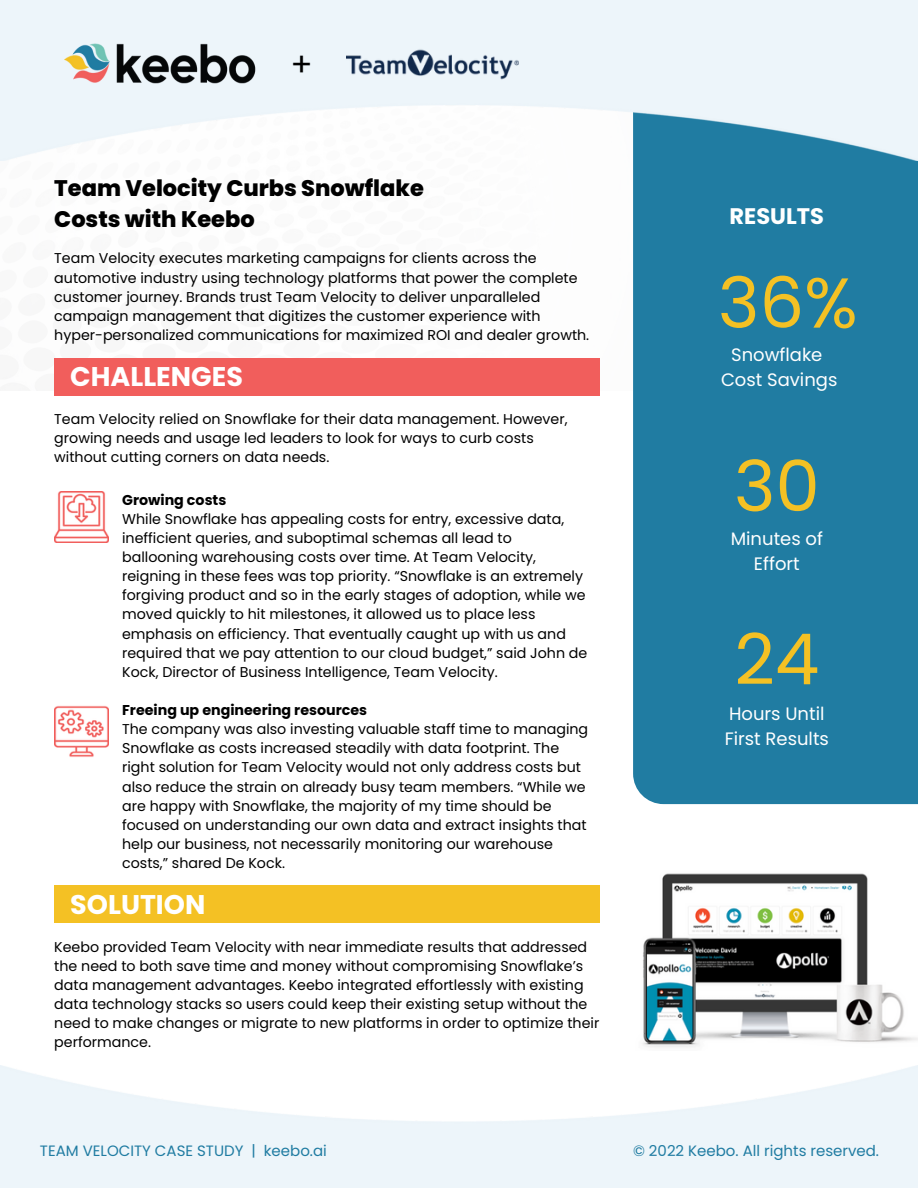
<style>
.page{position:relative;width:918px;height:1188px;background:#fff}
.page>*{position:absolute;margin:0;border:0;box-sizing:border-box;transform-origin:0 0}
.t1{font:70.5px "Poppins";color:#f4c124}
.t2{font:32.7px "Poppins";color:#000}
.t3{font:700 27px "Poppins";color:#fff}
.t4{font:800 22.5px/31.5px "Poppins";color:#000}
.t5{font:700 22.5px "Poppins";color:#fff}
.t6{font:18px/24.8px "Poppins";color:#fff;text-align:center}
.t7{font:15px "Poppins";color:#207ca2}
.t8{font:14.25px/19.2px "Poppins";color:#000}
.t9{font:700 14.25px "Poppins";color:#000}
</style>
<div class="page">
<div style="left:633px;top:160px;width:285px;height:644px;background:#207ca2"></div>
<div style="left:54px;top:358px;width:546px;height:37px;background:#f15e5c"></div>
<img style="left:54px;top:492px;width:54px;height:50px">
<img style="left:54px;top:705px;width:54px;height:52px">
<div style="left:54px;top:886px;width:546px;height:37px;background:#f4c124"></div>
<img style="left:642px;top:873px;width:276px;height:175px">
<img style="left:0;top:0;width:918px;height:160px">
<img style="left:346px;top:26px;width:172px;height:78px">
<img style="left:54px;top:35px;width:211px;height:57px">
<h2 class="t2" style="left:290px;top:42px;width:24px">+</h2>
<h3 class="t4" style="left:54px;top:172px;width:371px">Team Velocity Curbs Snowflake<br>Costs with Keebo</h3>
<p class="t8" style="left:54px;top:249px;width:537px">Team Velocity executes marketing campaigns for clients across the automotive industry using technology platforms that power the complete customer journey. Brands trust Team Velocity to deliver unparalleled campaign management that digitizes the customer experience with hyper-personalized communications for maximized ROI and dealer growth.</p>
<h3 class="t3" style="left:70px;top:358px;width:174px">CHALLENGES</h3>
<p class="t8" style="left:54px;top:409px;width:515px">Team Velocity relied on Snowflake for their data management. However, growing needs and usage led leaders to look for ways to curb costs without cutting corners on data needs.</p>
<p class="t9" style="left:122px;top:490px;width:106px">Growing costs</p>
<p class="t8" style="left:122px;top:509px;width:467px">While Snowflake has appealing costs for entry, excessive data, inefficient queries, and suboptimal schemas all lead to ballooning warehousing costs over time. At Team Velocity, reigning in these fees was top priority. “Snowflake is an extremely forgiving product and so in the early stages of adoption, while we moved quickly to hit milestones, it allowed us to place less emphasis on efficiency. That eventually caught up with us and required that we pay attention to our cloud budget,” said John de Kock, Director of Business Intelligence, Team Velocity.</p>
<p class="t9" style="left:122px;top:700px;width:247px">Freeing up engineering resources</p>
<p class="t8" style="left:122px;top:720px;width:468px">The company was also investing valuable staff time to managing Snowflake as costs increased steadily with data footprint. The right solution for Team Velocity would not only address costs but also reduce the strain on already busy team members. “While we are happy with Snowflake, the majority of my time should be focused on understanding our own data and extract insights that help our business, not necessarily monitoring our warehouse costs,” shared De Kock.</p>
<h3 class="t3" style="left:70px;top:886px;width:137px">SOLUTION</h3>
<p class="t8" style="left:54px;top:937px;width:547px">Keebo provided Team Velocity with near immediate results that addressed the need to both save time and money without compromising Snowflake’s data management advantages. Keebo integrated effortlessly with existing data technology stacks so users could keep their existing setup without the need to make changes or migrate to new platforms in order to optimize their performance.</p>
<h3 class="t5" style="left:730px;top:200px;width:96px">RESULTS</h3>
<h1 class="t1" style="left:718px;top:254px;width:141px">36%</h1>
<p class="t6" style="left:721px;top:342px;width:118px">Snowflake<br>Cost Savings</p>
<h1 class="t1" style="left:734px;top:437px;width:87px">30</h1>
<p class="t6" style="left:731px;top:526px;width:94px">Minutes of<br>Effort</p>
<h1 class="t1" style="left:734px;top:610px;width:86px">24</h1>
<p class="t6" style="left:725px;top:702px;width:106px;text-align:left">Hours Until<br>First Results</p>
<p class="t7" style="left:40px;top:1140px;width:288px">TEAM VELOCITY CASE STUDY | keebo.ai</p>
<p class="t7" style="left:633px;top:1140px;width:248px">© 2022 Keebo. All rights reserved.</p>
</div>
